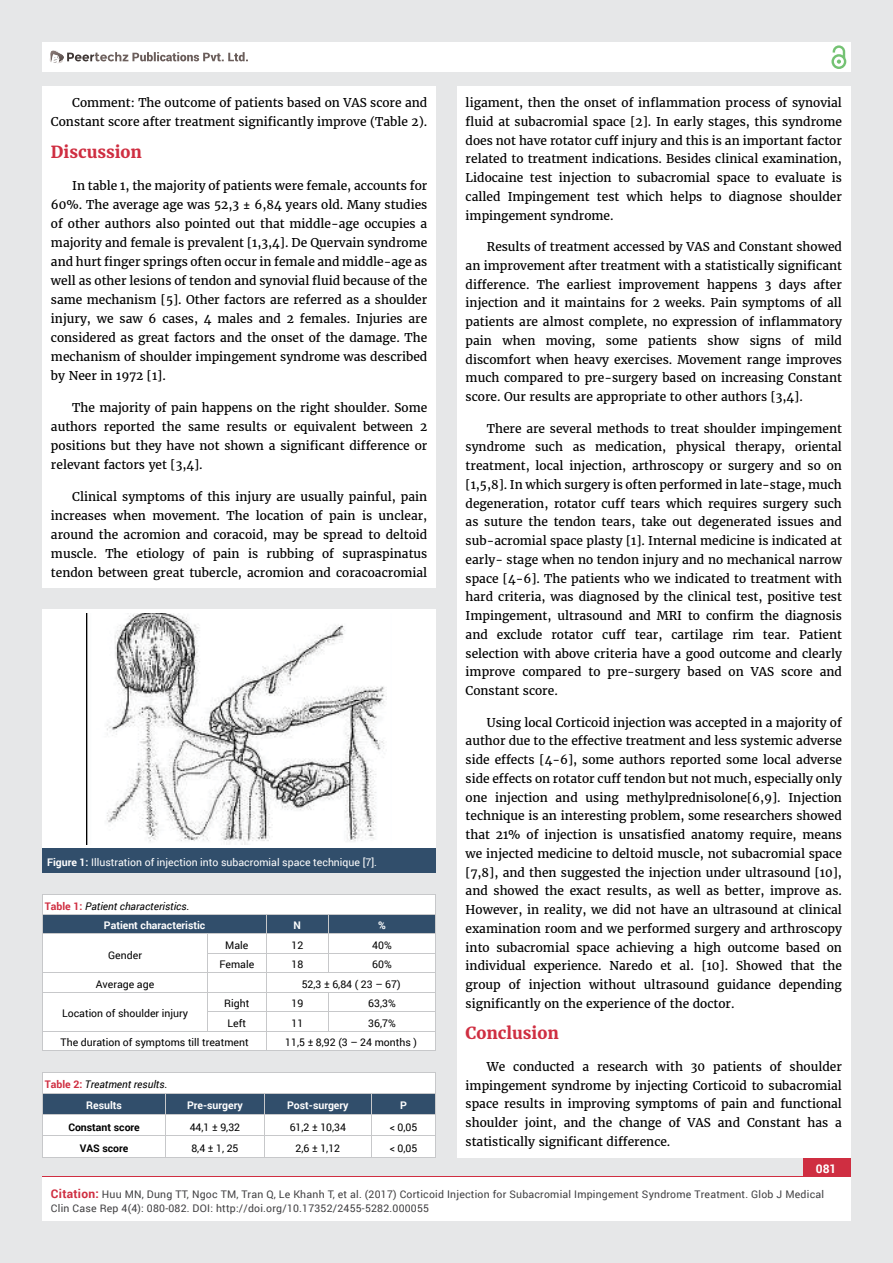
<style>
.page{position:relative;width:893px;height:1263px;background:#e6e7e8}
.page>*{position:absolute;margin:0;border:0;box-sizing:border-box;transform-origin:0 0}
.t1{font:700 16.5px "Merriweather";color:#cf2e41}
.t2{font:12px/18.8px "Merriweather";color:#000;text-align:justify}
.t3{font:700 12px "Roboto";color:#fff}
.t4{font:10.5px "Roboto";color:#000}
.t5{font:10.5px/13.5px "Roboto";letter-spacing:.02em;color:#414042}
.t6{font:italic 10.5px/19.5px "Roboto";color:#000}
.t7{font:10.5px "Roboto";color:#fff}
.t8{font:700 10.5px "Roboto";color:#fff}
.t9{font:700 10.5px "Roboto";color:#000}
.s1{font-weight:700}
.s2{font-weight:700;font-style:normal;color:#cf2e41}
.s3{font-style:normal}
.s4{font-weight:700;font-style:normal;color:#fff}
.s5{font-weight:700;font-size:12px;color:#cf2e41}
</style>
<div class="page">
<div style="left:42px;top:43px;width:808px;height:29px;background:#fff"></div>
<div style="left:831px;top:54px;width:15px;height:15px;border:2px solid #74c273;border-radius:50%"></div>
<svg style="left:831px;top:45px;width:15px;height:19px"></svg>
<div style="left:803px;top:1157px;width:47px;height:55px;background:#cf2e41"></div>
<svg style="left:49px;top:50px;width:199px;height:14px"></svg>
<div style="left:42px;top:1177px;width:809px;height:43px;background:#fff"></div>
<div style="left:42px;top:87px;width:394px;height:501px;background:#fff"></div>
<div style="left:457px;top:87px;width:393px;height:1071px;background:#fff"></div>
<div style="left:43px;top:609px;width:393px;height:240px;background:#fff"></div>
<div style="left:43px;top:849px;width:393px;height:24px;background:#314e6b"></div>
<img style="left:87px;top:614px;width:300px;height:230px">
<svg style="left:43px;top:895px;width:393px;height:156px;background:#e4e7eb"></svg>
<svg style="left:43px;top:1072px;width:393px;height:85px;background:#cbd2d9"></svg>
<hr style="left:43px;top:1157px;width:393px;height:1px;background:#c7c8ca">
<p class="t2" style="left:51px;top:93px;width:378px;text-align:right">Comment: The outcome of patients based on VAS score and<br>Constant score after treatment significantly improve (Table 2).</p>
<h1 class="t1" style="left:51px;top:142px;width:93px">Discussion</h1>
<p class="t2" style="left:51px;top:176px;width:378px;text-indent:21px">In table 1, the majority of patients were female, accounts for 60%. The average age was 52,3 ± 6,84 years old. Many studies of other authors also pointed out that middle-age occupies a majority and female is prevalent [1,3,4]. De Quervain syndrome and hurt finger springs often occur in female and middle-age as well as other lesions of tendon and synovial fluid because of the same mechanism [5]. Other factors are referred as a shoulder injury, we saw 6 cases, 4 males and 2 females. Injuries are considered as great factors and the onset of the damage. The mechanism of shoulder impingement syndrome was described by Neer in 1972 [1].</p>
<p class="t2" style="left:51px;top:398px;width:378px;text-indent:21px">The majority of pain happens on the right shoulder. Some authors reported the same results or equivalent between 2 positions but they have not shown a significant difference or relevant factors yet [3,4].</p>
<p class="t2" style="left:51px;top:487px;width:378px;text-indent:21px">Clinical symptoms of this injury are usually painful, pain increases when movement. The location of pain is unclear, around the acromion and coracoid, may be spread to deltoid muscle. The etiology of pain is rubbing of supraspinatus tendon between great tubercle, acromion and coracoacromial</p>
<p class="t7" style="left:47px;top:855px;width:332px"><span class="s1">Figure 1:</span> Illustration of injection into subacromial space technique [7].</p>
<p class="t6" style="left:104px;top:896px;width:103px;text-indent:-59px"><span class="s2">Table 1:</span> Patient characteristics<span class="s3">.<br></span><span class="s4">Patient characteristic</span></p>
<p class="t8" style="left:294px;top:918px;width:9px">N</p>
<p class="t8" style="left:378px;top:918px;width:9px">%</p>
<p class="t4" style="left:108px;top:948px;width:35px">Gender</p>
<p class="t4" style="left:225px;top:938px;width:25px">Male</p>
<p class="t4" style="left:291px;top:938px;width:13px">12</p>
<p class="t4" style="left:372px;top:938px;width:21px">40%</p>
<p class="t4" style="left:219px;top:957px;width:36px">Female</p>
<p class="t4" style="left:291px;top:957px;width:13px">18</p>
<p class="t4" style="left:372px;top:957px;width:21px">60%</p>
<p class="t4" style="left:96px;top:977px;width:60px">Average age</p>
<p class="t4" style="left:302px;top:977px;width:100px">52,3 ± 6,84 ( 23 – 67)</p>
<p class="t4" style="left:62px;top:1006px;width:127px">Location of shoulder injury</p>
<p class="t4" style="left:224px;top:996px;width:27px">Right</p>
<p class="t4" style="left:291px;top:996px;width:13px">19</p>
<p class="t4" style="left:368px;top:996px;width:29px">63,3%</p>
<p class="t4" style="left:228px;top:1016px;width:20px">Left</p>
<p class="t4" style="left:291px;top:1016px;width:13px">11</p>
<p class="t4" style="left:368px;top:1016px;width:29px">36,7%</p>
<p class="t4" style="left:61px;top:1035px;width:190px">The duration of symptoms till treatment</p>
<p class="t4" style="left:285px;top:1035px;width:133px">11,5 ± 8,92 (3 – 24 months )</p>
<p class="t6" style="left:45px;top:1073px;width:124px;line-height:21.3px;text-align:center"><span class="s2">Table 2:</span> Treatment results<span class="s3">.<br></span><span class="s4">Results</span></p>
<p class="t8" style="left:187px;top:1098px;width:57px">Pre-surgery</p>
<p class="t8" style="left:287px;top:1098px;width:63px">Post-surgery</p>
<p class="t8" style="left:400px;top:1098px;width:8px">P</p>
<p class="t9" style="left:68px;top:1120px;width:73px">Constant score</p>
<p class="t4" style="left:190px;top:1120px;width:52px">44,1 ± 9,32</p>
<p class="t4" style="left:290px;top:1120px;width:58px">61,2 ± 10,34</p>
<p class="t4" style="left:390px;top:1120px;width:29px">&lt; 0,05</p>
<p class="t9" style="left:80px;top:1141px;width:50px">VAS score</p>
<p class="t4" style="left:191px;top:1141px;width:49px">8,4 ± 1, 25</p>
<p class="t4" style="left:296px;top:1141px;width:46px">2,6 ± 1,12</p>
<p class="t4" style="left:390px;top:1141px;width:29px">&lt; 0,05</p>
<p class="t2" style="left:466px;top:93px;width:378px">ligament, then the onset of inflammation process of synovial fluid at subacromial space [2]. In early stages, this syndrome does not have rotator cuff injury and this is an important factor related to treatment indications. Besides clinical examination, Lidocaine test injection to subacromial space to evaluate is called Impingement test which helps to diagnose shoulder impingement syndrome.</p>
<p class="t2" style="left:466px;top:237px;width:378px;text-indent:21px">Results of treatment accessed by VAS and Constant showed an improvement after treatment with a statistically significant difference. The earliest improvement happens 3 days after injection and it maintains for 2 weeks. Pain symptoms of all patients are almost complete, no expression of inflammatory pain when moving, some patients show signs of mild discomfort when heavy exercises. Movement range improves much compared to pre-surgery based on increasing Constant score. Our results are appropriate to other authors [3,4].</p>
<p class="t2" style="left:466px;top:419px;width:378px;text-indent:21px">There are several methods to treat shoulder impingement syndrome such as medication, physical therapy, oriental treatment, local injection, arthroscopy or surgery and so on [1,5,8]. In which surgery is often performed in late-stage, much degeneration, rotator cuff tears which requires surgery such as suture the tendon tears, take out degenerated issues and sub-acromial space plasty [1]. Internal medicine is indicated at early- stage when no tendon injury and no mechanical narrow space [4-6]. The patients who we indicated to treatment with hard criteria, was diagnosed by the clinical test, positive test Impingement, ultrasound and MRI to confirm the diagnosis and exclude rotator cuff tear, cartilage rim tear. Patient selection with above criteria have a good outcome and clearly improve compared to pre-surgery based on VAS score and Constant score.</p>
<p class="t2" style="left:466px;top:713px;width:378px;text-indent:21px">Using local Corticoid injection was accepted in a majority of author due to the effective treatment and less systemic adverse side effects [4-6], some authors reported some local adverse side effects on rotator cuff tendon but not much, especially only one injection and using methylprednisolone[6,9]. Injection technique is an interesting problem, some researchers showed that 21% of injection is unsatisfied anatomy require, means we injected medicine to deltoid muscle, not subacromial space [7,8], and then suggested the injection under ultrasound [10], and showed the exact results, as well as better, improve as.<br>However, in reality, we did not have an ultrasound at clinical examination room and we performed surgery and arthroscopy into subacromial space achieving a high outcome based on individual experience. Naredo et al. [10]. Showed that the group of injection without ultrasound guidance depending significantly on the experience of the doctor.</p>
<h1 class="t1" style="left:466px;top:1023px;width:95px">Conclusion</h1>
<p class="t2" style="left:466px;top:1057px;width:378px;text-indent:21px">We conducted a research with 30 patients of shoulder impingement syndrome by injecting Corticoid to subacromial space results in improving symptoms of pain and functional shoulder joint, and the change of VAS and Constant has a statistically significant difference.</p>
<p class="t3" style="left:816px;top:1161px;width:22px">081</p>
<p class="t5" style="left:51px;top:1188px;width:774px"><span class="s5">Citation:</span> Huu MN, Dung TT, Ngoc TM, Tran Q, Le Khanh T, et al. (2017) Corticoid Injection for Subacromial Impingement Syndrome Treatment. Glob J Medical<br>Clin Case Rep 4(4): 080-082. DOI: http://doi.org/10.17352/2455-5282.000055</p>
</div>
